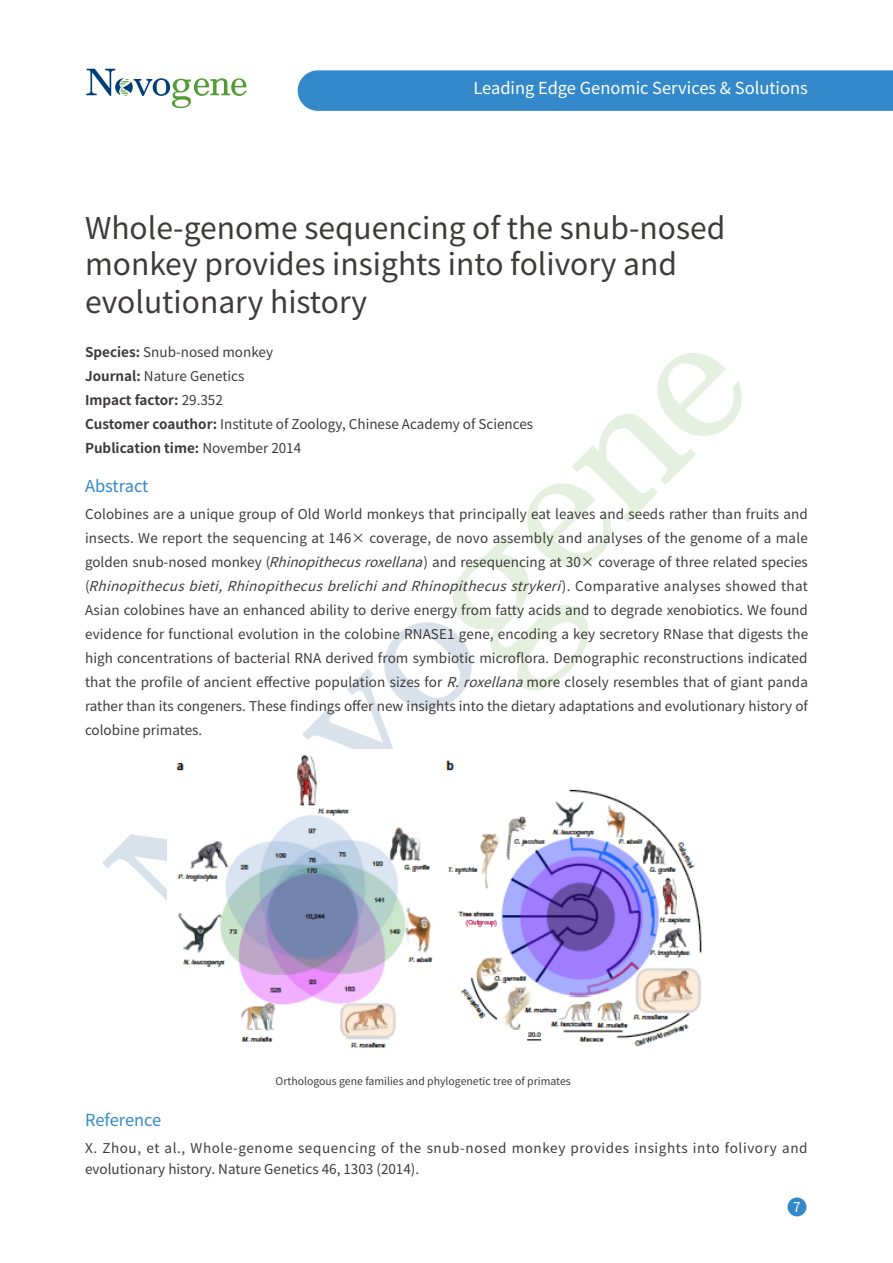
<style>
.page{position:relative;width:893px;height:1263px;background:#fff}
.page>*{position:absolute;margin:0;border:0;box-sizing:border-box;transform-origin:0 0}
.t1{font:30px/36.8px "Source Han Sans SC";color:#3e3a39}
.t2{font:16.5px "Source Han Sans SC";color:#fff}
.t3{font:16.5px "Source Han Sans SC";color:#3389ca}
.t4{font:13.5px/24px "Source Han Sans SC";color:#3e3a39}
.t5{font:13.5px/21px "Source Han Sans SC";letter-spacing:.045em;color:#3e3a39}
.t6{font:13.5px "Source Han Sans SC";color:#fff}
.t7{font:10.5px "Source Han Sans SC";color:#3e3a39}
.s1{font-weight:700}
.s2{font-style:italic}
</style>
<div class="page">
<div style="left:787px;top:1197px;width:19px;height:19px;background:#3389ca;border-radius:50%"></div>
<svg style="left:86px;top:69px;width:161px;height:39px"></svg>
<svg style="left:102px;top:353px;width:640px;height:548px"></svg>
<div style="left:298px;top:70px;width:595px;height:41px;background:#3389ca"></div>
<img style="left:168px;top:749px;width:559px;height:299px">
<p class="t2" style="left:473px;top:79px;width:336px">Leading Edge Genomic Services &amp; Solutions</p>
<h1 class="t1" style="left:85px;top:210px;width:642px">Whole-genome sequencing of the snub-nosed monkey provides insights into folivory and evolutionary history</h1>
<p class="t4" style="left:85px;top:341px;width:450px"><span class="s1">Species:</span> Snub-nosed monkey<br><span class="s1">Journal:</span> Nature Genetics<br><span class="s1">Impact factor:</span> 29.352<br><span class="s1">Customer coauthor:</span> Institute of Zoology, Chinese Academy of Sciences <span class="s1">Publication time:</span> November 2014</p>
<p class="t3" style="left:85px;top:477px;width:65px">Abstract</p>
<p class="t4" style="left:85px;top:502px;width:725px;text-align:justify">Colobines are a unique group of Old World monkeys that principally eat leaves and seeds rather than fruits and insects. We report the sequencing at 146× coverage, de novo assembly and analyses of the genome of a male golden snub-nosed monkey (<span class="s2">Rhinopithecusroxellana</span>) and resequencing at 30× coverage of three related species ( <span class="s2">Rhinopithecusbieti,RhinopithecusbrelichiandRhinopithecusstrykeri</span>) . C o m p a r a t i v e a n a l y s e s s h o w e d t h a t Asian colobines have an enhanced ability to derive energy from fatty acids and to degrade xenobiotics. We found evidence for functional evolution in the colobine RNASE1 gene, encoding a key secretory RNase that digests the high concentrations of bacterial RNA derived from symbiotic microflora. Demographic reconstructions indicated that the profile of ancient effective population sizes for <span class="s2">R.roxellana</span>more closely resembles that of giant panda rather than its congeners. These findings offer new insights into the dietary adaptations and evolutionary history of colobine primates.</p>
<p class="t7" style="left:276px;top:1075px;width:297px">Orthologous gene families and phylogenetic tree of primates</p>
<p class="t3" style="left:85px;top:1111px;width:78px">Reference</p>
<p class="t5" style="left:85px;top:1138px;width:724px">X. Zhou, et al., Whole-genome sequencing of the snub-nosed monkey provides insights into folivory and evolutionary history. Nature Genetics 46, 1303 (2014).</p>
<p class="t6" style="left:793px;top:1199px;width:9px">7</p>
</div>
